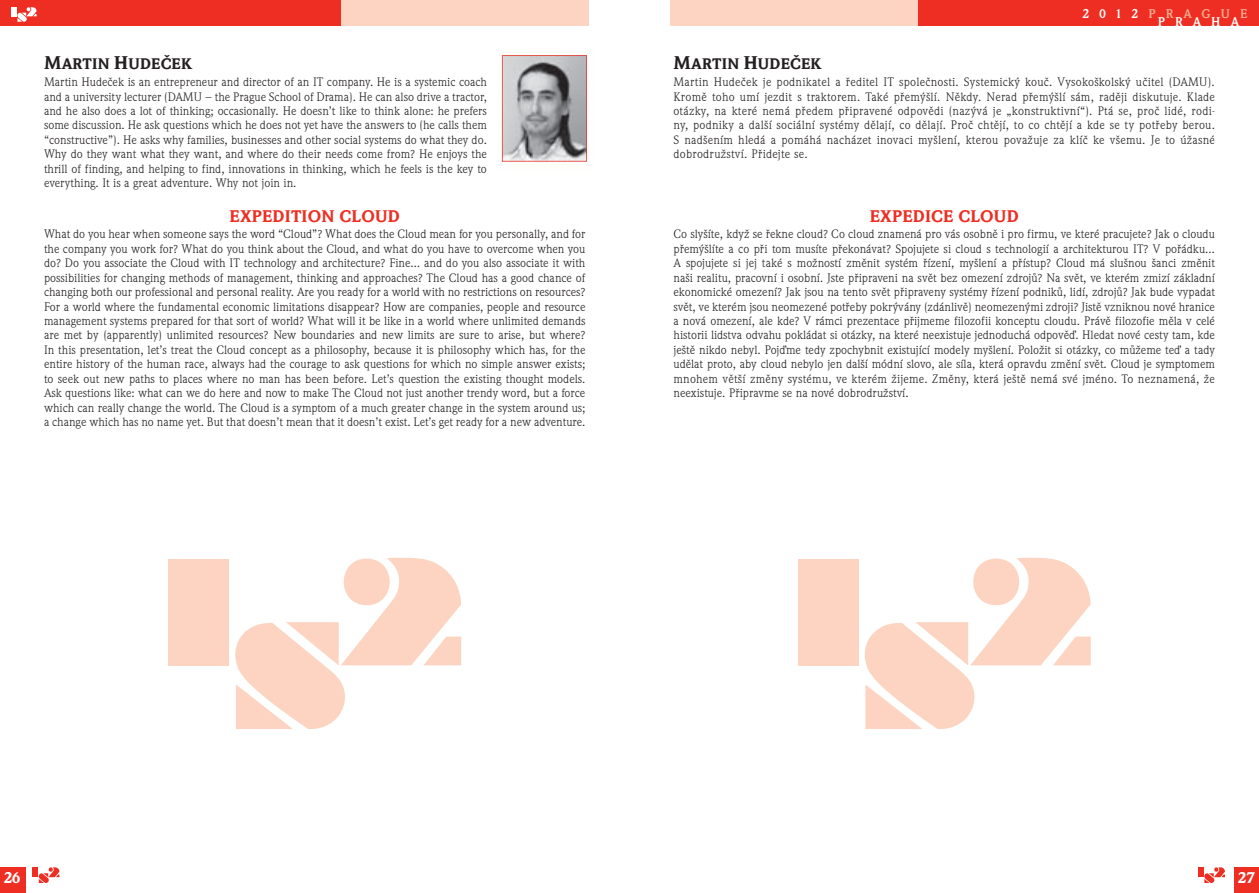
<style>
.page{position:relative;width:1259px;height:893px;background:#fff}
.page>*{position:absolute;margin:0;border:0;box-sizing:border-box;transform-origin:0 0}
.t1{font:900 16.5px "Weidemann Itc TOT";letter-spacing:.015em;color:#ee2e22}
.t2{font:900 15px "Weidemann Itc TOT";letter-spacing:.015em;color:#231f20}
.t3{font:900 15px "Weidemann Itc TOT";color:#fff}
.t4{font:700 12.3px "Weidemann Itc TOT";letter-spacing:.805em;color:#f8ad8f}
.t5{font:700 12.3px "Weidemann Itc TOT";letter-spacing:.815em;color:#fff}
.t6{font:12px/14.4px "Weidemann Itc TOT";color:#231f20;text-align:justify}
.s1{font-size:18px}
.s2{color:#fff}
</style>
<div class="page">
<div style="left:43px;top:0;width:546px;height:26px;background:#fcd4c1"></div>
<div style="left:0;top:0;width:340px;height:26px;background:#ee2e22"></div>
<div style="left:0;top:867px;width:25px;height:26px;background:#ee2e22"></div>
<div style="left:1234px;top:867px;width:25px;height:26px;background:#ee2e22"></div>
<div style="left:670px;top:0;width:546px;height:26px;background:#fcd4c1"></div>
<div style="left:918px;top:0;width:341px;height:26px;background:#ee2e22"></div>
<div style="left:12px;top:7px;width:5px;height:9px;background:#fff"></div>
<svg style="left:17px;top:7px;width:20px;height:15px"></svg>
<div style="left:33px;top:867px;width:5px;height:10px;background:#ee2e22"></div>
<svg style="left:39px;top:867px;width:20px;height:16px"></svg>
<div style="left:1198px;top:867px;width:5px;height:10px;background:#ee2e22"></div>
<svg style="left:1204px;top:867px;width:21px;height:16px"></svg>
<img style="left:501px;top:55px;width:1px;height:107px">
<svg style="left:502px;top:55px;width:85px;height:107px;background:#a5a0a2"></svg>
<div style="left:797px;top:559px;width:61px;height:106px;background:#fcd4c1"></div>
<svg style="left:864px;top:558px;width:226px;height:171px"></svg>
<div style="left:168px;top:559px;width:61px;height:106px;background:#fcd4c1"></div>
<svg style="left:235px;top:558px;width:226px;height:171px"></svg>
<p class="t2" style="left:44px;top:55px;width:149px"><span class="s1">M</span>ARTIN <span class="s1">H</span>UDEČEK</p>
<p class="t6" style="left:44px;top:75px;width:444px">Martin Hudeček is an entrepreneur and director of an IT company. He is a systemic coach and a university lecturer (DAMU – the Prague School of Drama). He can also drive a tractor, and he also does a lot of thinking; occasionally. He doesn’t like to think alone: he prefers some discussion. He ask questions which he does not yet have the answers to (he calls them “constructive”). He asks why families, businesses and other social systems do what they do.<br>Why do they want what they want, and where do their needs come from? He enjoys the thrill of finding, and helping to find, innovations in thinking, which he feels is the key to everything. It is a great adventure. Why not join in.</p>
<h1 class="t1" style="left:230px;top:206px;width:172px">EXPEDITION CLOUD</h1>
<p class="t6" style="left:44px;top:227px;width:543px">What do you hear when someone says the word “Cloud”? What does the Cloud mean for you personally, and for the company you work for? What do you think about the Cloud, and what do you have to overcome when you do? Do you associate the Cloud with IT technology and architecture? Fine… and do you also associate it with possibilities for changing methods of management, thinking and approaches? The Cloud has a good chance of changing both our professional and personal reality. Are you ready for a world with no restrictions on resources?<br>For a world where the fundamental economic limitations disappear? How are companies, people and resource management systems prepared for that sort of world? What will it be like in a world where unlimited demands are met by (apparently) unlimited resources? New boundaries and new limits are sure to arise, but where?<br>In this presentation, let’s treat the Cloud concept as a philosophy, because it is philosophy which has, for the entire history of the human race, always had the courage to ask questions for which no simple answer exists; to seek out new paths to places where no man has been before. Let’s question the existing thought models.<br>Ask questions like: what can we do here and now to make The Cloud not just another trendy word, but a force which can really change the world. The Cloud is a symptom of a much greater change in the system around us; a change which has no name yet. But that doesn’t mean that it doesn’t exist. Let’s get ready for a new adventure.</p>
<p class="t4" style="left:1082px;top:7px;width:167px"><span class="s2">2012</span>PRAGUE</p>
<p class="t5" style="left:1157px;top:14px;width:83px">PRAHA</p>
<p class="t2" style="left:673px;top:55px;width:149px"><span class="s1">M</span>ARTIN <span class="s1">H</span>UDEČEK</p>
<p class="t6" style="left:673px;top:75px;width:543px">Martin Hudeček je podnikatel a ředitel IT společnosti. Systemický kouč. Vysokoškolský učitel (DAMU).<br>Kromě toho umí jezdit s traktorem. Také přemýšlí. Někdy. Nerad přemýšlí sám, raději diskutuje. Klade otázky, na které nemá předem připravené odpovědi (nazývá je „konstruktivní“). Ptá se, proč lidé, rodi&shy;ny, podniky a další sociální systémy dělají, co dělají. Proč chtějí, to co chtějí a kde se ty potřeby berou.<br>S nadšením hledá a pomáhá nacházet inovaci myšlení, kterou považuje za klíč ke všemu. Je to úžasné dobrodružství. Přidejte se.</p>
<h1 class="t1" style="left:869px;top:206px;width:150px">EXPEDICE CLOUD</h1>
<p class="t6" style="left:673px;top:227px;width:543px">Co slyšíte, když se řekne cloud? Co cloud znamená pro vás osobně i pro firmu, ve které pracujete? Jak o cloudu přemýšlíte a co při tom musíte překonávat? Spojujete si cloud s technologií a architekturou IT? V pořádku… A spojujete si jej také s možností změnit systém řízení, myšlení a přístup? Cloud má slušnou šanci změnit naši realitu, pracovní i osobní. Jste připraveni na svět bez omezení zdrojů? Na svět, ve kterém zmizí základní ekonomické omezení? Jak jsou na tento svět připraveny systémy řízení podniků, lidí, zdrojů? Jak bude vypadat svět, ve kterém jsou neomezené potřeby pokrývány (zdánlivě) neomezenými zdroji? Jistě vzniknou nové hranice a nová omezení, ale kde? V rámci prezentace přijmeme filozofii konceptu cloudu. Právě filozofie měla v celé historii lidstva odvahu pokládat si otázky, na které neexistuje jednoduchá odpověď. Hledat nové cesty tam, kde ještě nikdo nebyl. Pojďme tedy zpochybnit existující modely myšlení. Položit si otázky, co můžeme teď a tady udělat proto, aby cloud nebylo jen další módní slovo, ale síla, která opravdu změní svět. Cloud je symptomem mnohem větší změny systému, ve kterém žijeme. Změny, která ještě nemá své jméno. To neznamená, že neexistuje. Připravme se na nové dobrodružství.</p>
<p class="t3" style="left:4px;top:868px;width:18px">26</p>
<p class="t3" style="left:1237px;top:868px;width:19px">27</p>
</div>
